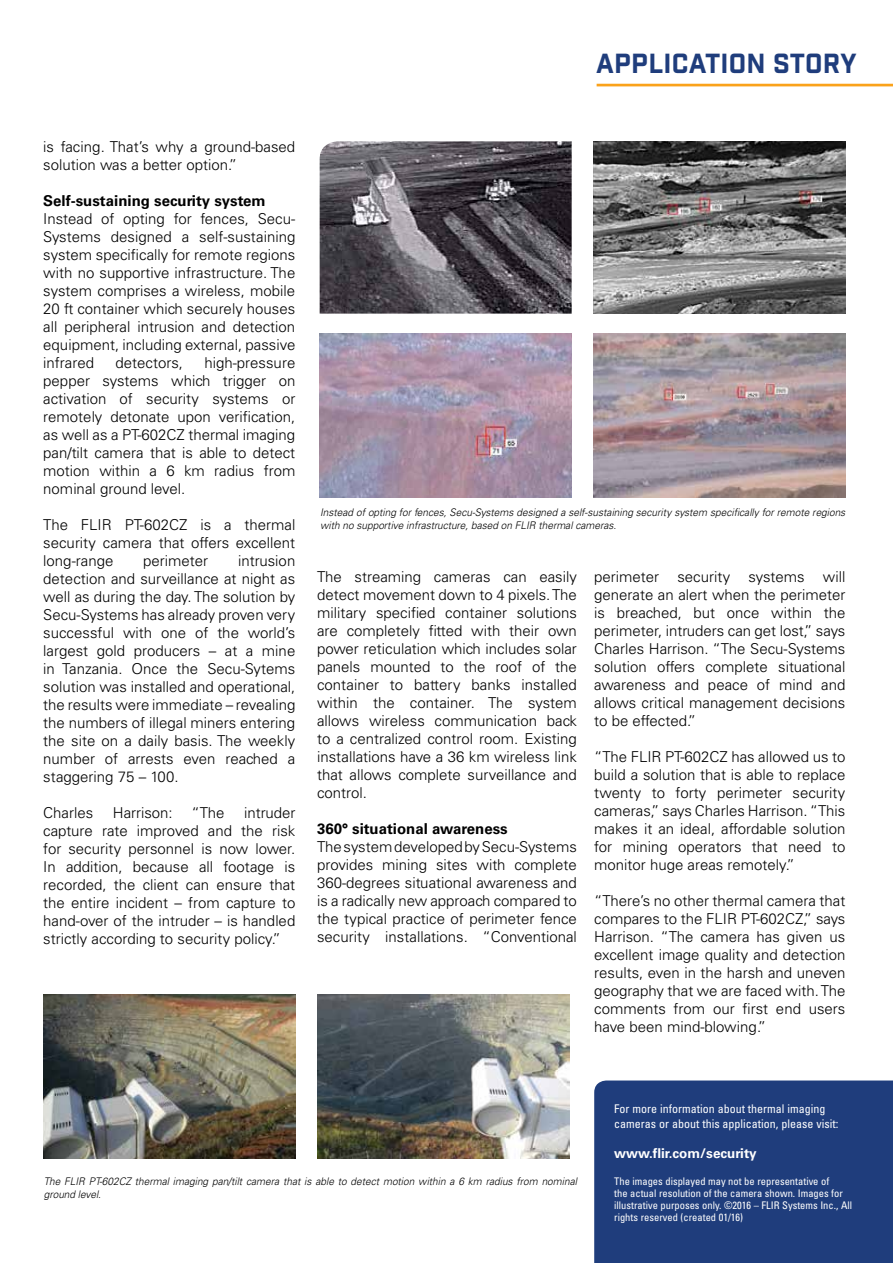
<style>
.page{position:relative;width:893px;height:1263px;background:#fff}
.page>*{position:absolute;margin:0;border:0;box-sizing:border-box;transform-origin:0 0}
.t1{font:700 26.85px "Industry";letter-spacing:.01em;color:#1f3d7c}
.t2{font:300 15px/18px "Univers LT Std";color:#000;text-align:justify}
.t3{font:700 15px "Univers LT Std";color:#000}
.t4{font:700 13.5px "Univers LT Std";color:#fff}
.t5{font:condensed 12px/15px "Univers LT Std";color:#fff}
.t6{font:italic 300 10.5px/12.6px "Univers LT Std";color:#000;scale:.96 1}
.t7{font:condensed 10.5px/12px "Univers LT Std";color:#fff}
</style>
<div class="page">
<div style="left:594px;top:1080px;width:299px;height:183px;background:#1f3d7c"></div>
<hr style="left:597px;top:84px;width:296px;height:2px;background:#faa21b">
<img style="left:320px;top:141px;width:252px;height:173px">
<img style="left:593px;top:141px;width:252px;height:173px">
<img style="left:320px;top:333px;width:252px;height:165px">
<img style="left:43px;top:994px;width:252px;height:165px">
<img style="left:317px;top:994px;width:252px;height:165px">
<img style="left:593px;top:333px;width:252px;height:165px">
<h1 class="t1" style="left:596px;top:47px;width:262px">APPLICATION STORY</h1>
<p class="t2" style="left:43px;top:138px;width:253px">is facing. That’s why a ground-based solution was a better option.”</p>
<p class="t3" style="left:43px;top:192px;width:224px">Self-sustaining security system</p>
<p class="t2" style="left:43px;top:210px;width:254px">Instead of opting for fences, Secu-Systems designed a self-sustaining system specifically for remote regions with no supportive infrastructure. The system comprises a wireless, mobile 20 ft container which securely houses all peripheral intrusion and detection equipment, including external, passive infrared</p>
<p class="t2" style="left:43px;top:354px;width:254px;text-indent:161px">high-pressure pepper systems which trigger on activation of security systems or remotely detonate upon verification, as well as a PT-602CZ thermal imaging pan/tilt camera that is able to detect motion within a 6 km radius from nominal ground level.</p>
<p class="t2" style="left:43px;top:516px;width:254px">The FLIR PT-602CZ is a thermal security camera that offers excellent long-range</p>
<p class="t2" style="left:116px;top:354px;width:69px">detectors,</p>
<p class="t2" style="left:43px;top:552px;width:254px;text-indent:195px">intrusion detection and surveillance at night as well as during the day. The solution by Secu-Systems has already proven very successful with one of the world’s largest gold producers – at a mine in Tanzania. Once the Secu-Sytems solution was installed and operational, the results were immediate – revealing the numbers of illegal miners entering the site on a daily basis. The weekly number of arrests even reached a staggering 75 – 100.</p>
<p class="t2" style="left:43px;top:804px;width:52px">Charles</p>
<p class="t2" style="left:113px;top:804px;width:61px">Harrison:</p>
<p class="t2" style="left:191px;top:804px;width:35px">“The</p>
<p class="t2" style="left:143px;top:552px;width:67px">perimeter</p>
<p class="t2" style="left:43px;top:804px;width:254px;text-indent:201px">intruder capture rate improved and the risk for security personnel is now lower.<br>In addition, because all footage is recorded, the client can ensure that the entire incident – from capture to hand-over of the intruder – is handled strictly according to security policy.”</p>
<p class="t6" style="left:320px;top:506px;width:549px">Instead of opting for fences, Secu-Systems designed a self-sustaining security system specifically for remote regions with no supportive infrastructure, based on FLIR thermal cameras.</p>
<p class="t2" style="left:317px;top:568px;width:261px">The streaming cameras can easily detect movement down to 4 pixels. The military specified container solutions are completely fitted with their own power reticulation which includes solar panels mounted to the roof of the container to battery banks installed within the container. The system allows wireless communication back to a centralized control room. Existing installations have a 36 km wireless link that allows complete surveillance and control.</p>
<p class="t3" style="left:317px;top:820px;width:192px">360° situational awareness</p>
<p class="t2" style="left:317px;top:838px;width:261px">The system developed by Secu-Systems provides mining sites with complete 360-degrees situational awareness and is a radically new approach compared to the typical practice of perimeter fence security installations. “Conventional</p>
<p class="t2" style="left:594px;top:568px;width:253px">perimeter security systems will generate an alert when the perimeter is breached, but once within the perimeter, intruders can get lost,” says Charles Harrison. “The Secu-Systems solution offers complete situational awareness and peace of mind and allows critical management decisions to be effected.”</p>
<p class="t2" style="left:594px;top:748px;width:253px">“The FLIR PT-602CZ has allowed us to build a solution that is able to replace twenty to forty perimeter security cameras,” says Charles Harrison. “This makes it an ideal, affordable solution for mining operators that need to monitor huge areas remotely.”</p>
<p class="t2" style="left:594px;top:892px;width:253px">“There’s no other thermal camera that compares to the FLIR PT-602CZ,” says Harrison. “The camera has given us excellent image quality and detection results, even in the harsh and uneven geography that we are faced with. The comments from our first end users have been mind-blowing.”</p>
<p class="t6" style="left:44px;top:1175px;width:557px">The FLIR PT-602CZ thermal imaging pan/tilt camera that is able to detect motion within a 6 km radius from nominal ground level.</p>
<p class="t5" style="left:614px;top:1101px;width:226px">For more information about thermal imaging cameras or about this application, please visit:</p>
<p class="t4" style="left:614px;top:1146px;width:144px">www.flir.com/security</p>
<p class="t7" style="left:614px;top:1175px;width:239px">The images displayed may not be representative of<br>the actual resolution of the camera shown. Images for illustrative purposes only. ©2016 – FLIR Systems Inc., All rights reserved (created 01/16)</p>
</div>
